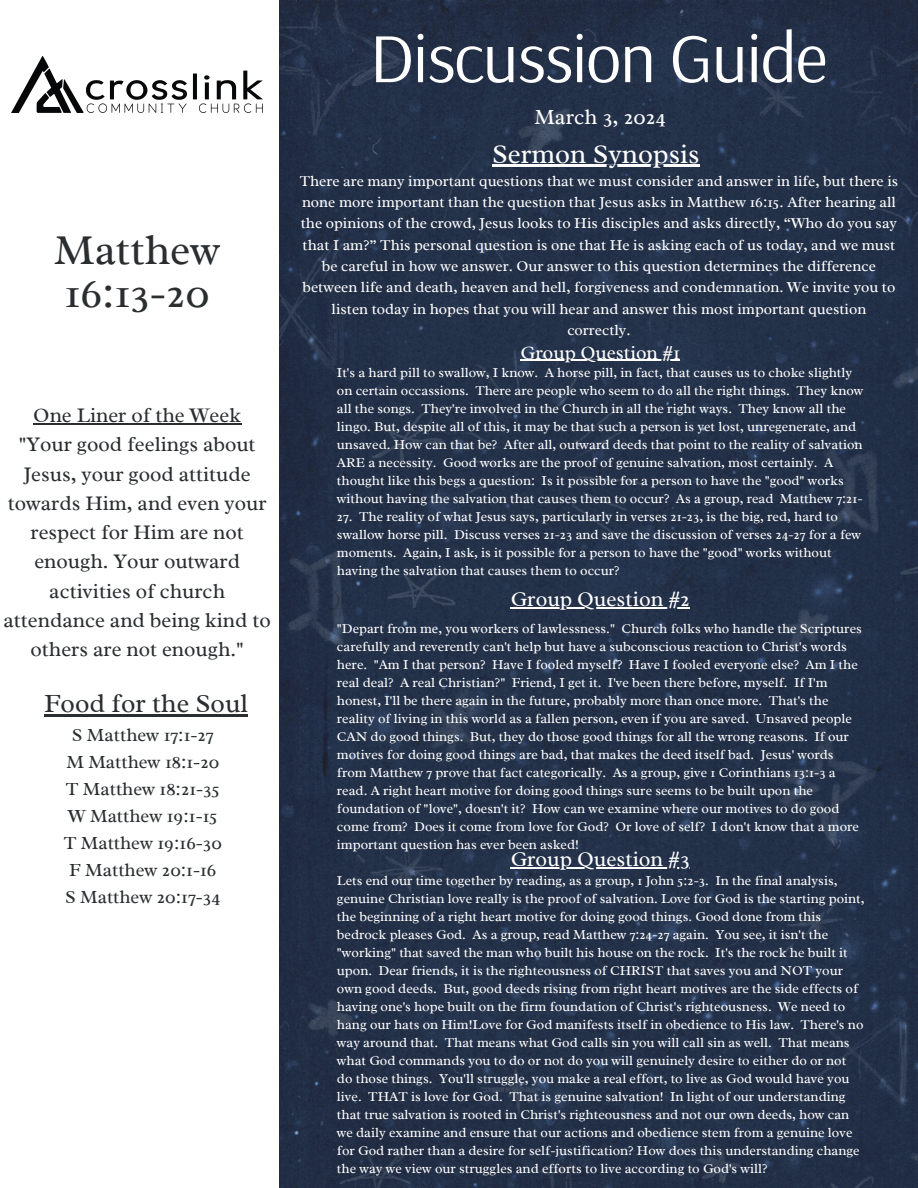
<style>
.page{position:relative;width:918px;height:1188px;background:#fff}
.page>*{position:absolute;margin:0;border:0;box-sizing:border-box;transform-origin:0 0}
.t1{font:70.35px "Arsenal";letter-spacing:-.02em;color:#fff}
.t2{font:43.05px/42.8px "Radley";color:#2a2e30}
.t3{font:27.6px "Radley";color:#fff}
.t4{font:26.55px "Radley";color:#2a2e30}
.t5{font:21.75px "Radley";color:#fff}
.t6{font:21.6px "Radley";color:#fff}
.t7{font:21px/29.2px "Radley";color:#2a2e30;text-align:center}
.t8{font:19.35px "Radley";color:#fff}
.t9{font:18.75px/27px "Radley";color:#2a2e30;text-align:center}
.t10{font:15.3px/21.3px "Radley";color:#fff;text-align:center}
.t11{font:13.8px/18px "Radley";color:#fff}
</style>
<div class="page">
<img style="left:12px;top:56px;width:251px;height:57px">
<img style="left:279px;top:0;width:639px;height:1188px">
<hr style="left:44px;top:714px;width:204px;height:2px;background:#2a2e30">
<hr style="left:33px;top:423px;width:208px;height:1px;background:#2a2e30">
<hr style="left:492px;top:165px;width:208px;height:2px;background:#fff">
<hr style="left:521px;top:360px;width:159px;height:1px;background:#fff">
<hr style="left:511px;top:607px;width:179px;height:1px;background:#fff">
<hr style="left:511px;top:867px;width:179px;height:2px;background:#fff">
<h1 class="t2" style="left:54px;top:229px;width:168px">Matthew<br>16:13-20</h1>
<p class="t7" style="left:4px;top:400px;width:269px">One Liner of the Week<br>"Your good feelings about<br>Jesus, your good attitude towards Him, and even your respect for Him are not enough. Your outward activities of church attendance and being kind to others are not enough."</p>
<h3 class="t4" style="left:44px;top:686px;width:205px">Food for the Soul</h3>
<h5 class="t9" style="left:64px;top:721px;width:160px">S Matthew 17:1-27<br>M Matthew 18:1-20<br>T Matthew 18:21-35<br>W Matthew 19:1-15<br>T Matthew 19:16-30<br>F Matthew 20:1-16<br>S Matthew 20:17-34</h5>
<h2 class="t1" style="left:370px;top:12px;width:459px">Discussion Guide</h2>
<h4 class="t5" style="left:534px;top:103px;width:133px">March 3, 2024</h4>
<h4 class="t3" style="left:492px;top:136px;width:209px">Sermon Synopsis</h4>
<h4 class="t10" style="left:300px;top:170px;width:600px">There are many important questions that we must consider and answer in life, but there is none more important than the question that Jesus asks in Matthew 16:15. After hearing all the opinions of the crowd, Jesus looks to His disciples and asks directly, “Who do you say that I am?” This personal question is one that He is asking each of us today, and we must be careful in how we answer. Our answer to this question determines the difference between life and death, heaven and hell, forgiveness and condemnation. We invite you to listen today in hopes that you will hear and answer this most important question correctly.</h4>
<p class="t8" style="left:521px;top:340px;width:161px">Group Question #1</p>
<h3 class="t11" style="left:337px;top:363px;width:528px">It's a hard pill to swallow, I know. A horse pill, in fact, that causes us to choke slightly on certain occassions. There are people who seem to do all the right things. They know all the songs. They're involved in the Church in all the right ways. They know all the lingo. But, despite all of this, it may be that such a person is yet lost, unregenerate, and unsaved. How can that be? After all, outward deeds that point to the reality of salvation ARE a necessity. Good works are the proof of genuine salvation, most certainly. A thought like this begs a question: Is it possible for a person to have the "good" works without having the salvation that causes them to occur? As a group, read Matthew 7:21-</h3>
<h3 class="t11" style="left:337px;top:507px;width:526px">27. The reality of what Jesus says, particularly in verses 21-23, is the big, red, hard to swallow horse pill. Discuss verses 21-23 and save the discussion of verses 24-27 for a few moments. Again, I ask, is it possible for a person to have the "good" works without having the salvation that causes them to occur?</h3>
<h5 class="t6" style="left:511px;top:585px;width:181px">Group Question #2</h5>
<p class="t11" style="left:337px;top:620px;width:526px">"Depart from me, you workers of lawlessness." Church folks who handle the Scriptures carefully and reverently can't help but have a subconscious reaction to Christ's words here. "Am I that person? Have I fooled myself? Have I fooled everyone else? Am I the real deal? A real Christian?" Friend, I get it. I've been there before, myself. If I'm honest, I'll be there again in the future, probably more than once more. That's the reality of living in this world as a fallen person, even if you are saved. Unsaved people CAN do good things. But, they do those good things for all the wrong reasons. If our motives for doing good things are bad, that makes the deed itself bad. Jesus' words from Matthew 7 prove that fact categorically. As a group, give 1 Corinthians 13:1-3 a read. A right heart motive for doing good things sure seems to be built upon the foundation of "love", doesn't it? How can we examine where our motives to do good come from? Does it come from love for God? Or love of self? I don't know that a more important question has ever been asked!</p>
<h4 class="t11" style="left:337px;top:872px;width:529px">Lets end our time together by reading, as a group, 1 John 5:2-3. In the final analysis, genuine Christian love really is the proof of salvation. Love for God is the starting point, the beginning of a right heart motive for doing good things. Good done from this bedrock pleases God. As a group, read Matthew 7:24-27 again. You see, it isn't the "working" that saved the man who built his house on the rock. It's the rock he built it upon. Dear friends, it is the righteousness of CHRIST that saves you and NOT your own good deeds. But, good deeds rising from right heart motives are the side effects of having one's hope built on the firm foundation of Christ's righteousness. We need to hang our hats on Him!Love for God manifests itself in obedience to His law. There's no way around that. That means what God calls sin you will call sin as well. That means what God commands you to do or not do you will genuinely desire to either do or not do those things. You'll struggle, you make a real effort, to live as God would have you live. THAT is love for God. That is genuine salvation! In light of our understanding that true salvation is rooted in Christ's righteousness and not our own deeds, how can we daily examine and ensure that our actions and obedience stem from a genuine love for God rather than a desire for self-justification? How does this understanding change</h4>
<p class="t11" style="left:337px;top:1160px;width:432px">the way we view our struggles and efforts to live according to God's will?</p>
<p class="t6" style="left:511px;top:845px;width:181px">Group Question #3</p>
</div>
